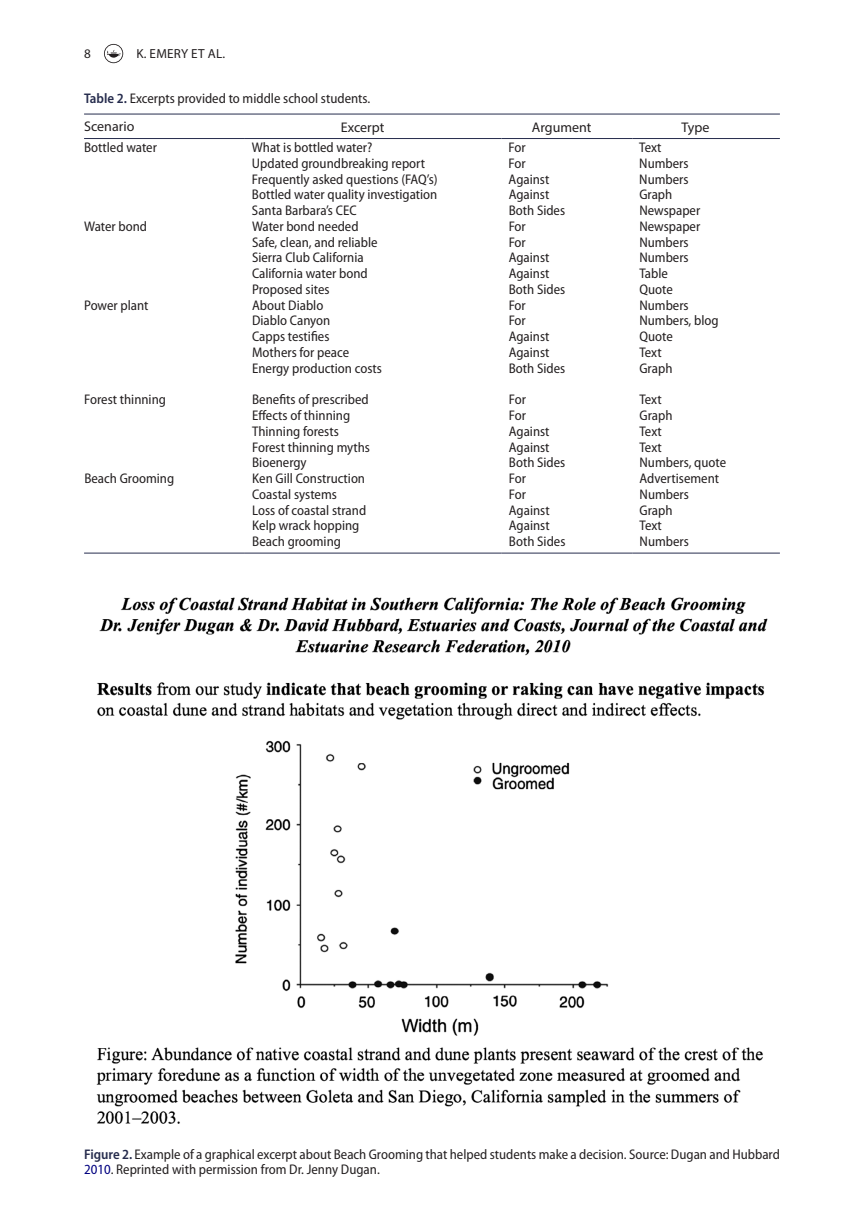
<style>
.page{position:relative;width:864px;height:1231px;background:#fff}
.page>*{position:absolute;margin:0;border:0;box-sizing:border-box;transform-origin:0 0}
.t1{font:semi-condensed 14px/27.5px "Myriad Pro";color:#231f20}
.t2{font:14px "Myriad Pro";color:#231f20}
.t3{font:13.12px "Myriad Pro";color:#231f20}
.s1{font-weight:600;color:#262c4d}
.s2{font-stretch:normal}
.s3{color:#000080}
</style>
<div class="page">
<svg style="left:104px;top:44px;width:19px;height:19px"></svg>
<hr style="left:84px;top:114px;width:695px;height:1px;background:#262c4d">
<hr style="left:84px;top:138px;width:161px;height:1px;background:#262c4d">
<hr style="left:245px;top:138px;width:256px;height:1px;background:#262c4d">
<hr style="left:501px;top:138px;width:131px;height:1px;background:#262c4d">
<hr style="left:632px;top:138px;width:147px;height:1px;background:#262c4d">
<hr style="left:84px;top:552px;width:161px;height:1px;background:#262c4d">
<hr style="left:245px;top:552px;width:256px;height:1px;background:#262c4d">
<hr style="left:501px;top:552px;width:131px;height:1px;background:#262c4d">
<hr style="left:632px;top:552px;width:147px;height:1px;background:#262c4d">
<img style="left:96px;top:597px;width:672px;height:527px">
<p class="t3" style="left:84px;top:45px;width:8px">8</p>
<p class="t3" style="left:136px;top:45px;width:90px">K. Emery et al.</p>
<p class="t1" style="left:84px;top:85px;width:287px"><span class="s1">Table 2.</span> Excerpts provided to middle school students.<br><span class="s2">Scenario</span></p>
<p class="t2" style="left:341px;top:118px;width:45px">Excerpt</p>
<p class="t2" style="left:531px;top:118px;width:61px">Argument</p>
<p class="t2" style="left:681px;top:118px;width:29px">Type</p>
<p class="t1" style="left:84px;top:134px;width:74px">Bottled water</p>
<p class="t1" style="left:252px;top:134px;width:122px">What is bottled water?</p>
<p class="t1" style="left:508px;top:134px;width:19px">For</p>
<p class="t1" style="left:639px;top:134px;width:24px">Text</p>
<p class="t1" style="left:252px;top:150px;width:175px">Updated groundbreaking report</p>
<p class="t1" style="left:508px;top:150px;width:19px">For</p>
<p class="t1" style="left:639px;top:150px;width:51px">Numbers</p>
<p class="t1" style="left:252px;top:165px;width:187px">Frequently asked questions (FAQ’s)</p>
<p class="t1" style="left:508px;top:165px;width:42px">Against</p>
<p class="t1" style="left:639px;top:165px;width:51px">Numbers</p>
<p class="t1" style="left:252px;top:181px;width:187px">Bottled water quality investigation</p>
<p class="t1" style="left:508px;top:181px;width:42px">Against</p>
<p class="t1" style="left:639px;top:181px;width:34px">Graph</p>
<p class="t1" style="left:252px;top:197px;width:105px">Santa Barbara’s CEC</p>
<p class="t1" style="left:508px;top:197px;width:58px">Both Sides</p>
<p class="t1" style="left:639px;top:197px;width:62px">Newspaper</p>
<p class="t1" style="left:84px;top:213px;width:64px">Water bond</p>
<p class="t1" style="left:252px;top:213px;width:108px">Water bond needed</p>
<p class="t1" style="left:508px;top:213px;width:19px">For</p>
<p class="t1" style="left:639px;top:213px;width:62px">Newspaper</p>
<p class="t1" style="left:252px;top:228px;width:127px">Safe, clean, and reliable</p>
<p class="t1" style="left:508px;top:228px;width:19px">For</p>
<p class="t1" style="left:639px;top:228px;width:51px">Numbers</p>
<p class="t1" style="left:252px;top:244px;width:113px">Sierra Club California</p>
<p class="t1" style="left:508px;top:244px;width:42px">Against</p>
<p class="t1" style="left:639px;top:244px;width:51px">Numbers</p>
<p class="t1" style="left:252px;top:260px;width:117px">California water bond</p>
<p class="t1" style="left:508px;top:260px;width:42px">Against</p>
<p class="t1" style="left:639px;top:260px;width:30px">Table</p>
<p class="t1" style="left:252px;top:276px;width:79px">Proposed sites</p>
<p class="t1" style="left:508px;top:276px;width:58px">Both Sides</p>
<p class="t1" style="left:639px;top:276px;width:35px">Quote</p>
<p class="t1" style="left:84px;top:291px;width:66px">Power plant</p>
<p class="t1" style="left:252px;top:291px;width:73px">About Diablo</p>
<p class="t1" style="left:508px;top:291px;width:19px">For</p>
<p class="t1" style="left:639px;top:291px;width:51px">Numbers</p>
<p class="t1" style="left:252px;top:307px;width:80px">Diablo Canyon</p>
<p class="t1" style="left:508px;top:307px;width:19px">For</p>
<p class="t1" style="left:639px;top:307px;width:81px">Numbers, blog</p>
<p class="t1" style="left:252px;top:323px;width:79px">Capps testifies</p>
<p class="t1" style="left:508px;top:323px;width:42px">Against</p>
<p class="t1" style="left:639px;top:323px;width:35px">Quote</p>
<p class="t1" style="left:252px;top:339px;width:99px">Mothers for peace</p>
<p class="t1" style="left:508px;top:339px;width:42px">Against</p>
<p class="t1" style="left:639px;top:339px;width:24px">Text</p>
<p class="t1" style="left:252px;top:354px;width:131px">Energy production costs</p>
<p class="t1" style="left:508px;top:354px;width:58px">Both Sides</p>
<p class="t1" style="left:639px;top:354px;width:34px">Graph</p>
<p class="t1" style="left:84px;top:386px;width:83px">Forest thinning</p>
<p class="t1" style="left:252px;top:386px;width:118px">Benefits of prescribed</p>
<p class="t1" style="left:508px;top:386px;width:19px">For</p>
<p class="t1" style="left:639px;top:386px;width:24px">Text</p>
<p class="t1" style="left:252px;top:402px;width:99px">Effects of thinning</p>
<p class="t1" style="left:508px;top:402px;width:19px">For</p>
<p class="t1" style="left:639px;top:402px;width:34px">Graph</p>
<p class="t1" style="left:252px;top:417px;width:88px">Thinning forests</p>
<p class="t1" style="left:508px;top:417px;width:42px">Against</p>
<p class="t1" style="left:639px;top:417px;width:24px">Text</p>
<p class="t1" style="left:252px;top:433px;width:119px">Forest thinning myths</p>
<p class="t1" style="left:508px;top:433px;width:42px">Against</p>
<p class="t1" style="left:639px;top:433px;width:24px">Text</p>
<p class="t1" style="left:252px;top:449px;width:56px">Bioenergy</p>
<p class="t1" style="left:508px;top:449px;width:58px">Both Sides</p>
<p class="t1" style="left:639px;top:449px;width:88px">Numbers, quote</p>
<p class="t1" style="left:84px;top:465px;width:91px">Beach Grooming</p>
<p class="t1" style="left:252px;top:465px;width:114px">Ken Gill Construction</p>
<p class="t1" style="left:508px;top:465px;width:19px">For</p>
<p class="t1" style="left:639px;top:465px;width:81px">Advertisement</p>
<p class="t1" style="left:252px;top:480px;width:86px">Coastal systems</p>
<p class="t1" style="left:508px;top:480px;width:19px">For</p>
<p class="t1" style="left:639px;top:480px;width:51px">Numbers</p>
<p class="t1" style="left:252px;top:496px;width:115px">Loss of coastal strand</p>
<p class="t1" style="left:508px;top:496px;width:42px">Against</p>
<p class="t1" style="left:639px;top:496px;width:34px">Graph</p>
<p class="t1" style="left:252px;top:512px;width:109px">Kelp wrack hopping</p>
<p class="t1" style="left:508px;top:512px;width:42px">Against</p>
<p class="t1" style="left:639px;top:512px;width:24px">Text</p>
<p class="t1" style="left:252px;top:528px;width:90px">Beach grooming</p>
<p class="t1" style="left:508px;top:528px;width:58px">Both Sides</p>
<p class="t1" style="left:639px;top:528px;width:51px">Numbers</p>
<p class="t1" style="left:84px;top:1146px;width:697px;line-height:15.8px"><span class="s1">Figure 2.</span> Example of a graphical excerpt about Beach Grooming that helped students make a decision. Source: Dugan and Hubbard<br><span class="s3">2010</span>. Reprinted with permission from Dr. Jenny Dugan.</p>
</div>
